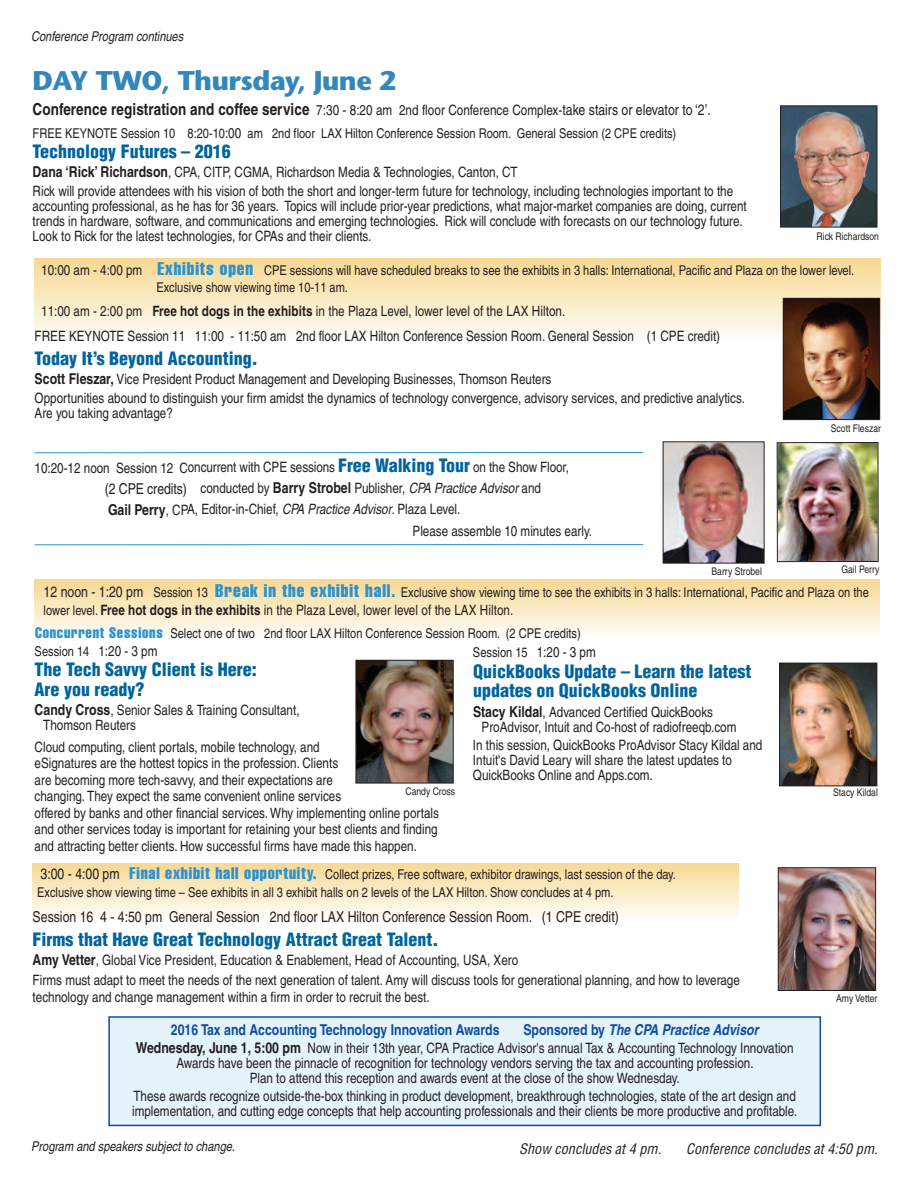
<style>
.page{position:relative;width:918px;height:1188px;background:#fff}
.page>*{position:absolute;margin:0;border:0;box-sizing:border-box;transform-origin:0 0}
.t1{font:700 27px "Stone Sans";letter-spacing:-.02em;color:#3287bb}
.t2{font:900 condensed 18px/19.5px "Helvetica";color:#00649e}
.t3{font:700 condensed 16.5px "Helvetica";letter-spacing:.005em;color:#231f20}
.t4{font:condensed 15px "Helvetica";color:#231f20}
.t5{font:700 condensed 15px "Helvetica";color:#0d4da1}
.t6{font:italic 700 condensed 15px "Helvetica";color:#0d4da1}
.t7{font:condensed 14.25px/15px "Helvetica";color:#231f20}
.t8{font:italic condensed 14.25px "Helvetica";color:#231f20}
.t9{font:condensed 13.5px/18px "Helvetica";color:#231f20}
.t10{font:italic condensed 13.5px "Helvetica";color:#231f20}
.t11{font:condensed 10.5px "Helvetica";color:#231f20}
.s1{font-weight:400;font-size:14.25px}
.s2{font-weight:400;font-size:15px}
.s3{font-size:14.25px}
.s4{font-weight:700;font-size:15px}
.s5{font-stretch:extra-condensed;font-size:18px;color:#2a92d0}
.s6{font-weight:700}
.s7{font-weight:900;font-size:18px;color:#00649e}
.s8{font-size:15px}
.s9{font-style:italic}
.s10{font-stretch:extra-condensed;font-size:16.5px;color:#2a92d0}
.s11{font-size:13.5px}
.s12{font-stretch:extra-condensed;font-size:15px;color:#2a92d0}
.s13{font-style:normal}
</style>
<div class="page">
<div style="left:33px;top:863px;width:706px;height:55px;background:linear-gradient(to bottom,#f7d891,#fdfdf7)"></div>
<div style="left:35px;top:580px;width:845px;height:56px;background:linear-gradient(to bottom,#f7d892,#fdfcf4)"></div>
<img style="left:782px;top:107px;width:93px;height:118px">
<div style="left:780px;top:105px;width:97px;height:122px;border:1px solid #231f20"></div>
<img style="left:358px;top:662px;width:94px;height:119px">
<div style="left:356px;top:660px;width:98px;height:123px;border:1px solid #231f20"></div>
<img style="left:781px;top:665px;width:94px;height:119px">
<div style="left:779px;top:663px;width:98px;height:123px;border:1px solid #231f20"></div>
<img style="left:780px;top:869px;width:94px;height:120px">
<div style="left:778px;top:867px;width:98px;height:124px;border:1px solid #231f20"></div>
<div style="left:35px;top:258px;width:846px;height:82px;background:linear-gradient(to bottom,#f7d891,#fefcf7)"></div>
<hr style="left:35px;top:452px;width:608px;height:1px;background:#2a92d0">
<hr style="left:35px;top:544px;width:608px;height:1px;background:#2a92d0">
<img style="left:665px;top:443px;width:98px;height:119px">
<img style="left:779px;top:444px;width:98px;height:116px">
<div style="left:777px;top:442px;width:102px;height:120px;border:1px solid #231f20"></div>
<img style="left:785px;top:300px;width:93px;height:118px">
<div style="left:783px;top:298px;width:97px;height:122px;border:1px solid #231f20"></div>
<div style="left:110px;top:1018px;width:710px;height:107px;background:#e5f4fb"></div>
<div style="left:108px;top:1016px;width:713px;height:110px;border:2px solid #0d4da1"></div>
<p class="t10" style="left:31px;top:31px;width:154px">Conference Program continues</p>
<h1 class="t1" style="left:33px;top:70px;width:365px">DAY TWO, Thursday, June 2</h1>
<p class="t3" style="left:33px;top:103px;width:680px">Conference registration and coffee service <span class="s1">7:30 - 8:20 am 2nd floor Conference Complex-</span><span class="s2">take stairs or elevator to ‘2’.</span></p>
<p class="t9" style="left:33px;top:125px;width:645px">FREE KEYNOTE Session 10 8:20-10<span class="s3">:00</span> am 2nd floor LAX Hilton Conference Session Room. General Session (2 CPE credits)</p>
<p class="t2" style="left:33px;top:142px;width:200px">Technology Futures – 2016</p>
<p class="t7" style="left:33px;top:165px;width:702px;line-height:18.3px"><span class="s4">Dana ‘Rick’ Richardson</span>, CPA, CITP, CGMA, Richardson Media &amp; Technologies, Canton, CT<br>Rick will provide attendees with his vision of both the short and longer-term future for technology, including technologies important to the</p>
<p class="t7" style="left:33px;top:200px;width:716px">accounting professional, as he has for 36 years. Topics will include prior-year predictions, what major-market companies are doing, current trends in hardware, software, and communications and emerging technologies. Rick will conclude with forecasts on our technology future.<br>Look to Rick for the latest technologies, for CPAs and their clients.</p>
<p class="t11" style="left:817px;top:233px;width:64px">Rick Richardson</p>
<p class="t9" style="left:156px;top:264px;width:699px;line-height:16.5px;text-indent:-115px"><span class="s3">10:00 am - 4:00 pm</span> <span class="s5">Exhibits open</span> CPE sessions will have scheduled breaks to see the exhibits in 3 halls: International, Pacific and Plaza on the lower level.<br>Exclusive show viewing time 10-11 am.</p>
<p class="t7" style="left:41px;top:305px;width:526px">11:00 am - 2:00 pm <span class="s6">Free hot dogs in the exhibits</span> in the Plaza Level, lower level of the LAX Hilton.</p>
<p class="t7" style="left:35px;top:330px;width:687px">FREE KEYNOTE Session 11 11:00 - 11:50 am 2nd floor LAX Hilton Conference Session Room. General Session (1 CPE credit)</p>
<p class="t2" style="left:35px;top:349px;width:225px">Today It’s Beyond Accounting.</p>
<p class="t7" style="left:35px;top:372px;width:712px;line-height:18.3px"><span class="s4">Scott Fleszar,</span> Vice President Product Management and Developing Businesses, Thomson Reuters<br>Opportunities abound to distinguish your firm amidst the dynamics of technology convergence, advisory services, and predictive analytics.</p>
<p class="t7" style="left:35px;top:407px;width:140px">Are you taking advantage?</p>
<p class="t7" style="left:35px;top:461px;width:536px">10:20-12 noon Session 12 Concurrent with CPE sessions <span class="s7">Free Walking Tour</span> on the Show Floor,</p>
<p class="t7" style="left:105px;top:482px;width:438px"><span class="s8">(2 CPE credits)</span> conducted by <span class="s4">Barry Strobel</span> Publisher, <span class="s9">CPA Practice Advisor</span> and</p>
<p class="t7" style="left:108px;top:503px;width:354px"><span class="s4">Gail Perry</span>, CPA, Editor-in-Chief, <span class="s9">CPA Practice Advisor</span>. Plaza Level.</p>
<p class="t7" style="left:413px;top:524px;width:181px">Please assemble 10 minutes early.</p>
<p class="t11" style="left:831px;top:425px;width:52px">Scott Fleszar</p>
<p class="t11" style="left:712px;top:567px;width:52px">Barry Strobel</p>
<p class="t11" style="left:841px;top:565px;width:40px">Gail Perry</p>
<p class="t9" style="left:44px;top:585px;width:827px"><span class="s8">12 noon - 1:20 pm</span> Session 13 <span class="s5">Break in the exhibit hall</span><span class="s10">.</span> Exclusive show viewing time to see the exhibits in 3 halls: International, Pacific and Plaza on the</p>
<p class="t7" style="left:44px;top:604px;width:471px"><span class="s11">lower level.</span> <span class="s6">Free hot dogs in the exhibits</span> in the Plaza Level, lower level of the LAX Hilton.</p>
<p class="t9" style="left:35px;top:626px;width:547px"><span class="s12">Concurrent Sessions</span> Select one of two 2nd floor LAX Hilton Conference Session Room. (2 CPE credits)</p>
<p class="t9" style="left:35px;top:643px;width:124px">Session 14 <span class="s3">1:20 - 3 pm</span></p>
<p class="t2" style="left:35px;top:660px;width:224px">The Tech Savvy Client is Here:<br>Are you ready?</p>
<p class="t7" style="left:43px;top:704px;width:258px;text-indent:-9px"><span class="s4">Candy Cross</span>, Senior Sales &amp; Training Consultant,<br>Thomson Reuters</p>
<p class="t7" style="left:35px;top:740px;width:406px;line-height:16.5px">Cloud computing, client portals, mobile technology, and<br>eSignatures are the hottest topics in the profession. Clients<br>are becoming more tech-savvy, and their expectations are<br>changing. They expect the same convenient online services<br>offered by banks and other financial services.Why implementing online portals and other services today is important for retaining your best clients and finding and attracting better clients. How successful firms have made this happen.</p>
<p class="t9" style="left:473px;top:645px;width:124px">Session 15 <span class="s3">1:20 - 3 pm</span></p>
<p class="t2" style="left:473px;top:662px;width:280px">QuickBooks Update – Learn the latest updates on QuickBooks Online</p>
<p class="t7" style="left:482px;top:706px;width:256px;text-indent:-9px"><span class="s4">Stacy Kildal</span>, Advanced Certified QuickBooks<br>ProAdvisor, Intuit and Co-host of radiofreeqb.com</p>
<p class="t7" style="left:473px;top:739px;width:291px">In this session, QuickBooks ProAdvisor Stacy Kildal and<br>Intuit's David Leary will share the latest updates to<br>QuickBooks Online and Apps.com.</p>
<p class="t11" style="left:405px;top:787px;width:51px">Candy Cross</p>
<p class="t11" style="left:833px;top:789px;width:46px">Stacy Kildal</p>
<p class="t9" style="left:37px;top:867px;width:640px"><span class="s8">3:00 - 4:00 pm</span> <span class="s10">Final exhibit hall opportuity.</span> Collect prizes, Free software, exhibitor drawings, last session of the day.<br>Exclusive show viewing time – See exhibits in all 3 exhibit halls on 2 levels of the LAX Hilton. Show concludes at 4 pm.</p>
<p class="t4" style="left:33px;top:911px;width:588px">Session 16 4 - 4:50 pm General Session 2nd floor LAX Hilton Conference Session Room. (1 CPE credit)</p>
<p class="t2" style="left:33px;top:930px;width:407px">Firms that Have Great Technology Attract Great Talent.</p>
<p class="t7" style="left:33px;top:952px;width:709px;line-height:19.8px"><span class="s4">Amy Vetter</span>, Global Vice President, Education &amp; Enablement, Head of Accounting, USA, Xero<br>Firms must adapt to meet the needs of the next generation of talent. Amy will discuss tools for generational planning, and how to leverage</p>
<p class="t7" style="left:33px;top:990px;width:399px">technology and change management within a firm in order to recruit the best.</p>
<p class="t5" style="left:171px;top:1024px;width:330px">2016 Tax and Accounting Technology Innovation Awards</p>
<p class="t6" style="left:523px;top:1024px;width:237px"><span class="s13">Sponsored by</span> The CPA Practice Advisor</p>
<p class="t7" style="left:136px;top:1041px;width:659px;text-align:center"><span class="s4">Wednesday, June 1, 5:00 pm</span> Now in their 13th year, CPA Practice Advisor's annual Tax &amp; Accounting Technology Innovation<br>Awards have been the pinnacle of recognition for technology vendors serving the tax and accounting profession.<br>Plan to attend this reception and awards event at the close of the show Wednesday.</p>
<p class="t7" style="left:132px;top:1089px;width:667px">These awards recognize outside-the-box thinking in product development, breakthrough technologies, state of the art design and implementation, and cutting edge concepts that help accounting professionals and their clients be more productive and profitable.</p>
<p class="t11" style="left:836px;top:994px;width:43px">Amy Vetter</p>
<p class="t10" style="left:31px;top:1141px;width:205px">Program and speakers subject to change.</p>
<p class="t8" style="left:519px;top:1143px;width:144px">Show concludes at 4 pm.</p>
<p class="t8" style="left:686px;top:1143px;width:193px">Conference concludes at 4:50 pm.</p>
</div>
